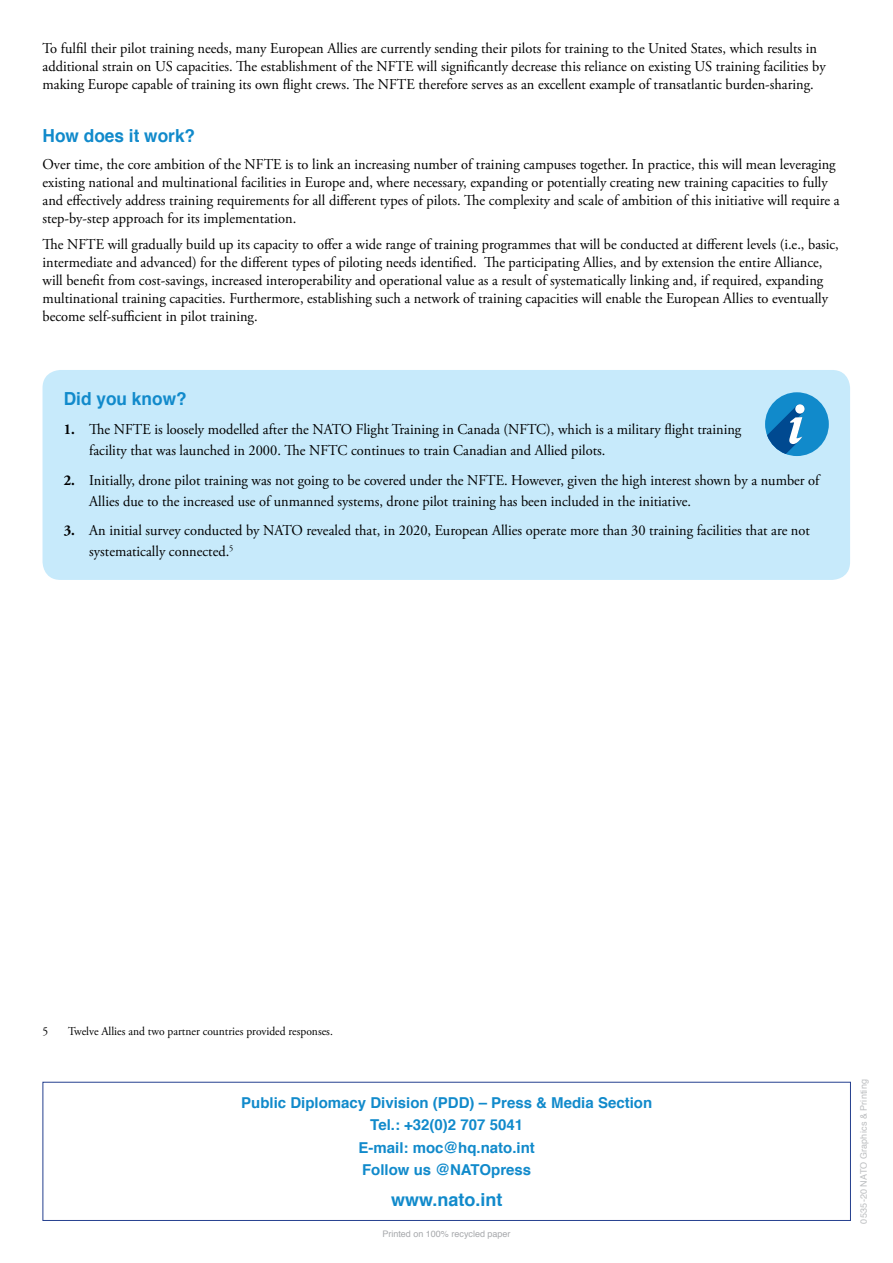
<style>
.page{position:relative;width:893px;height:1263px;background:#fff}
.page>*{position:absolute;margin:0;border:0;box-sizing:border-box;transform-origin:0 0}
.t1{font:700 18px "Helvetica";color:#118acb;scale:.96 1}
.t2{font:700 18px "Helvetica";color:#118acb}
.t3{font:15px/18px "Adobe Garamond Pro";color:#000;scale:.96 1}
.t4{font:700 15px/22.5px "Helvetica";color:#118acb;text-align:center}
.t5{font:12px "Adobe Garamond Pro";color:#000;scale:.96 1}
.t6{font:9px "Helvetica";letter-spacing:.025em;color:#bcbec0}
.t7{font:9px "Helvetica";color:#a7a9ac}
.s1{font-weight:700}
</style>
<div class="page">
<div style="left:43px;top:1082px;width:808px;height:139px;border:1px solid #25408f"></div>
<div style="left:43px;top:370px;width:807px;height:210px;background:#c7eafb;border-radius:18px"></div>
<div style="left:765px;top:392px;width:64px;height:64px;background:#118acb;border-radius:50%"></div>
<svg style="left:767px;top:404px;width:38px;height:50px"></svg>
<p class="t3" style="left:43px;top:40px;width:817px">To fulfil their pilot training needs, many European Allies are currently sending their pilots for training to the United States, which results in additional strain on US capacities. The establishment of the NFTE will significantly decrease this reliance on existing US training facilities by making Europe capable of training its own flight crews. The NFTE therefore serves as an excellent example of transatlantic burden-sharing.</p>
<p class="t1" style="left:43px;top:122px;width:161px">How does it work?</p>
<p class="t3" style="left:43px;top:156px;width:832px">Over time, the core ambition of the NFTE is to link an increasing number of training campuses together. In practice, this will mean leveraging existing national and multinational facilities in Europe and, where necessary, expanding or potentially creating new training capacities to fully and effectively address training requirements for all different types of pilots. The complexity and scale of ambition of this initiative will require a step-by-step approach for its implementation.</p>
<p class="t3" style="left:43px;top:236px;width:831px">The NFTE will gradually build up its capacity to offer a wide range of training programmes that will be conducted at different levels (i.e., basic, intermediate and advanced) for the different types of piloting needs identified. The participating Allies, and by extension the entire Alliance, will benefit from cost-savings, increased interoperability and operational value as a result of systematically linking and, if required, expanding multinational training capacities. Furthermore, establishing such a network of training capacities will enable the European Allies to eventually become self-sufficient in pilot training.</p>
<p class="t1" style="left:64px;top:384px;width:130px">Did you know?</p>
<p class="t3" style="left:89px;top:419px;width:681px;line-height:21px;text-indent:-26px"><span class="s1">1.</span> The NFTE is loosely modelled after the NATO Flight Training in Canada (NFTC), which is a military flight training facility that was launched in 2000. The NFTC continues to train Canadian and Allied pilots.</p>
<p class="t3" style="left:89px;top:470px;width:762px;line-height:21px;text-indent:-26px"><span class="s1">2.</span> Initially, drone pilot training was not going to be covered under the NFTE. However, given the high interest shown by a number of<br>Allies due to the increased use of unmanned systems, drone pilot training has been included in the initiative.</p>
<p class="t3" style="left:89px;top:520px;width:752px;line-height:21px;text-indent:-26px"><span class="s1">3.</span> An initial survey conducted by NATO revealed that, in 2020, European Allies operate more than 30 training facilities that are not systematically connected.<sup>5</sup></p>
<p class="t5" style="left:43px;top:1024px;width:8px">5</p>
<p class="t5" style="left:68px;top:1024px;width:277px">Twelve Allies and two partner countries provided responses.</p>
<p class="t4" style="left:241px;top:1091px;width:412px">Public Diplomacy Division (PDD) – Press &amp; Media Section<br>Tel.: +32(0)2 707 5041<br>E-mail: moc@hq.nato.int<br>Follow us @NATOpress</p>
<p class="t2" style="left:391px;top:1185px;width:113px">www.nato.int</p>
<p class="t7" style="left:382px;top:1227px;width:130px">Printed on 100% recycled paper</p>
<p class="t6" style="left:857px;top:1224px;width:146px;rotate:-90deg">0535-20 NATO Graphics &amp; Printing</p>
</div>
